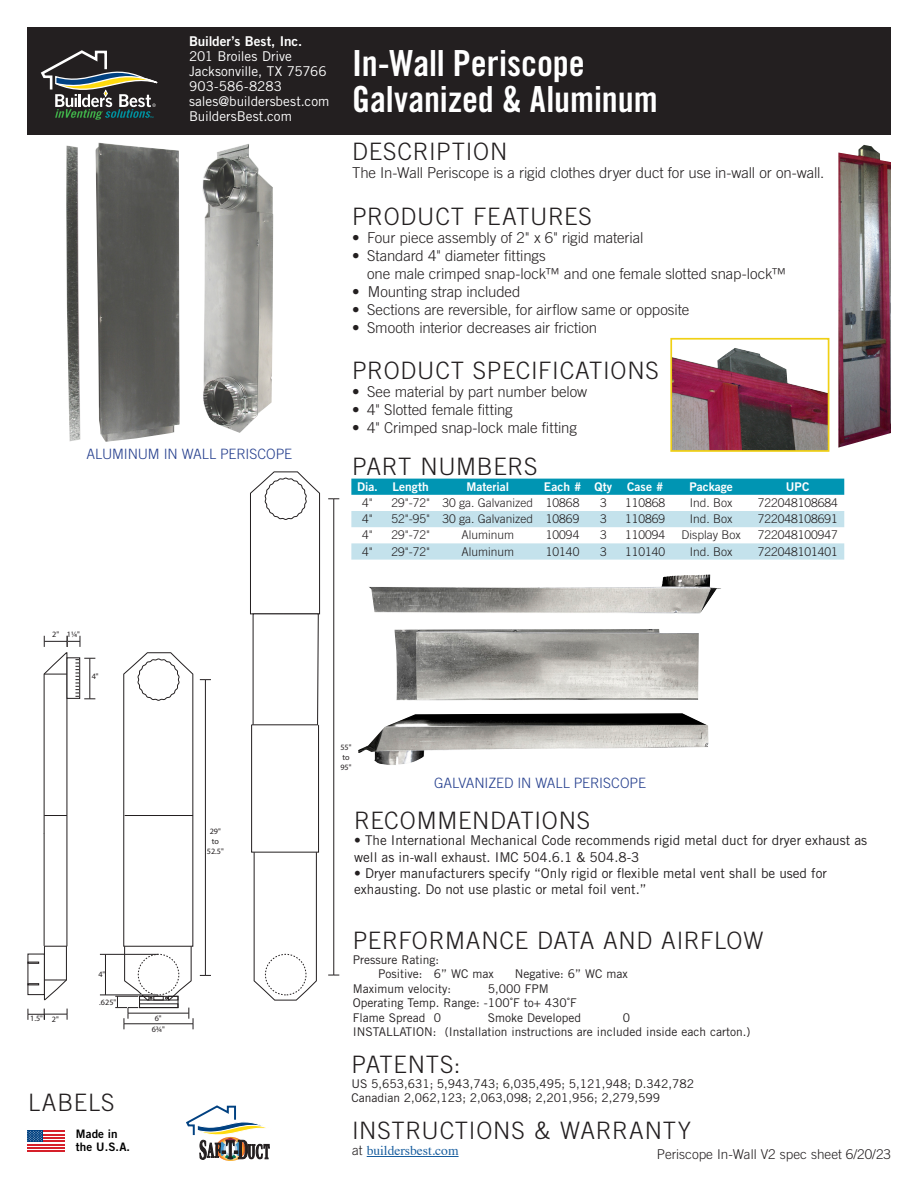
<style>
.page{position:relative;width:918px;height:1188px;background:#fff}
.page>*{position:absolute;margin:0;border:0;box-sizing:border-box;transform-origin:0 0}
.t1{font:36px "Trade Gothic LT Std Bd Cn 20";letter-spacing:-.005em;color:#fff}
.part_specs{font:300 24px "Trade Gothic LT Std";letter-spacing:.03em;color:#231f20}
.t2{font:300 15px "Trade Gothic LT Std";letter-spacing:-.005em;color:#231f20}
.Zoe_s_Caption_CENTER{font:300 14.25px "Trade Gothic LT Std";letter-spacing:-.01em;color:#253f8e}
.t3{font:13.5px/16.2px "Trade Gothic LT Std";color:#231f20}
.t4{font:13.5px "Trade Gothic LT Std";letter-spacing:-.005em;color:#fff}
.t5{font:300 13.5px "Trade Gothic LT Std";color:#231f20}
.t6{font:13.5px "Times";color:#175d9e}
.t7{font:13.5px "Trade Gothic LT Std Bd 2";letter-spacing:-.005em;color:#fff}
.Body_Text_3{font:12px "Trade Gothic LT Std";color:#231f20}
.t8{font:300 12px "Trade Gothic LT Std";color:#231f20}
.Table_Header_Paragra{font:12px "Trade Gothic LT Std Bd 2";letter-spacing:.005em;color:#fff}
.t9{font:11.7px/12.5px "Trade Gothic LT Std Bd 2";letter-spacing:.01em;color:#000}
.t10{font:8.1px/9.8px "Myriad Pro";color:#231f20}
.s1{font-family:"Trade Gothic LT Std";font-weight:300;color:#231f20}
</style>
<div class="page">
<div style="left:27px;top:1130px;width:38px;height:22px;background:linear-gradient(to right,#fff,#fff)"></div>
<hr style="left:43px;top:1130px;width:22px;height:2px;background:#d6202a">
<hr style="left:43px;top:1140px;width:22px;height:2px;background:#d6202a">
<hr style="left:27px;top:1144px;width:38px;height:1px;background:#d6202a">
<hr style="left:27px;top:1147px;width:38px;height:2px;background:#d6202a">
<hr style="left:27px;top:1150px;width:38px;height:2px;background:#d6202a">
<svg style="left:27px;top:1130px;width:15px;height:12px"></svg>
<svg style="left:27px;top:1131px;width:38px;height:10px"></svg>
<hr style="left:367px;top:1156px;width:92px;height:1px;background:#175d9e">
<div style="left:28px;top:28px;width:862px;height:106px;background:#231f20"></div>
<div style="left:27px;top:27px;width:864px;height:108px;border:2px solid #231f20"></div>
<svg style="left:40px;top:50px;width:118px;height:70px"></svg>
<svg style="left:186px;top:1105px;width:84px;height:56px"></svg>
<img style="left:66px;top:143px;width:207px;height:299px">
<div style="left:351px;top:479px;width:493px;height:16px;background:#0095b3"></div>
<svg style="left:351px;top:511px;width:493px;height:49px"></svg>
<img style="left:838px;top:145px;width:53px;height:303px">
<img style="left:673px;top:348px;width:153px;height:101px">
<div style="left:670px;top:338px;width:159px;height:114px;border:2px solid #f0d014"></div>
<svg style="left:250px;top:471px;width:70px;height:530px"></svg>
<hr style="left:334px;top:499px;width:1px;height:476px;background:#231f20">
<hr style="left:100px;top:954px;width:58px;height:1px;background:#231f20">
<hr style="left:100px;top:995px;width:58px;height:1px;background:#231f20">
<hr style="left:105px;top:954px;width:1px;height:41px;background:#231f20">
<svg style="left:28px;top:1009px;width:40px;height:11px"></svg>
<hr style="left:205px;top:680px;width:1px;height:295px;background:#231f20">
<svg style="left:28px;top:636px;width:67px;height:364px"></svg>
<svg style="left:115px;top:652px;width:79px;height:377px"></svg>
<div style="left:168px;top:996px;width:10px;height:4px;border:1px solid #231f20"></div>
<div style="left:139px;top:996px;width:39px;height:12px;border:1px solid #231f20"></div>
<img style="left:358px;top:575px;width:363px;height:190px">
<p class="t7" style="left:189px;top:33px;width:115px">Builder’s Best, Inc.</p>
<p class="t4" style="left:189px;top:49px;width:104px">201 Broiles Drive</p>
<p class="t4" style="left:189px;top:64px;width:139px">Jacksonville, TX 75766</p>
<p class="t4" style="left:189px;top:79px;width:95px">903-586-8283</p>
<p class="t4" style="left:189px;top:94px;width:142px">sales@buildersbest.com</p>
<p class="t4" style="left:189px;top:109px;width:105px">BuildersBest.com</p>
<p class="Zoe_s_Caption_CENTER" style="left:87px;top:445px;width:207px">ALUMINUM IN WALL PERISCOPE</p>
<p class="t1" style="left:352px;top:41px;width:234px">In-Wall Periscope</p>
<p class="t1" style="left:352px;top:77px;width:307px">Galvanized &amp; Aluminum</p>
<p class="part_specs" style="left:352px;top:137px;width:157px">DESCRIPTION</p>
<p class="t2" style="left:352px;top:163px;width:474px">The In-Wall Periscope is a rigid clothes dryer duct for use in-wall or on-wall.</p>
<p class="part_specs" style="left:352px;top:202px;width:241px">PRODUCT FEATURES</p>
<p class="t2" style="left:352px;top:228px;width:293px">• Four piece assembly of 2" x 6" rigid material</p>
<p class="t2" style="left:352px;top:246px;width:195px">• Standard 4" diameter fittings</p>
<p class="t2" style="left:367px;top:264px;width:421px">one male crimped snap-lock™ and one female slotted snap-lock™</p>
<p class="t2" style="left:352px;top:282px;width:170px">• Mounting strap included</p>
<p class="t2" style="left:352px;top:300px;width:339px">• Sections are reversible, for airflow same or opposite</p>
<p class="t2" style="left:352px;top:318px;width:247px">• Smooth interior decreases air friction</p>
<p class="part_specs" style="left:352px;top:357px;width:308px">PRODUCT SPECIFICATIONS</p>
<p class="t2" style="left:352px;top:383px;width:237px">• See material by part number below</p>
<p class="t2" style="left:352px;top:401px;width:162px">• 4" Slotted female fitting</p>
<p class="t2" style="left:352px;top:419px;width:226px">• 4" Crimped snap-lock male fitting</p>
<p class="part_specs" style="left:352px;top:453px;width:187px">PART NUMBERS</p>
<p class="Table_Header_Paragra" style="left:357px;top:479px;width:22px">Dia.</p>
<p class="Table_Header_Paragra" style="left:392px;top:479px;width:38px">Length</p>
<p class="Table_Header_Paragra" style="left:466px;top:479px;width:44px">Material</p>
<p class="Table_Header_Paragra" style="left:544px;top:479px;width:39px">Each #</p>
<p class="Table_Header_Paragra" style="left:594px;top:479px;width:19px">Qty</p>
<p class="Table_Header_Paragra" style="left:627px;top:479px;width:38px">Case #</p>
<p class="Table_Header_Paragra" style="left:689px;top:479px;width:45px">Package</p>
<p class="Table_Header_Paragra" style="left:786px;top:479px;width:25px">UPC</p>
<p class="t8" style="left:362px;top:496px;width:12px">4"</p>
<p class="t8" style="left:391px;top:496px;width:40px">29"-72"</p>
<p class="t8" style="left:442px;top:496px;width:92px">30 ga. Galvanized</p>
<p class="t8" style="left:546px;top:496px;width:35px">10868</p>
<p class="t8" style="left:600px;top:496px;width:8px">3</p>
<p class="t8" style="left:625px;top:496px;width:42px">110868</p>
<p class="t8" style="left:690px;top:496px;width:44px">Ind. Box</p>
<p class="t8" style="left:758px;top:496px;width:82px">722048108684</p>
<p class="t8" style="left:362px;top:512px;width:12px">4"</p>
<p class="t8" style="left:391px;top:512px;width:40px">52"-95"</p>
<p class="t8" style="left:442px;top:512px;width:92px">30 ga. Galvanized</p>
<p class="t8" style="left:546px;top:512px;width:35px">10869</p>
<p class="t8" style="left:600px;top:512px;width:8px">3</p>
<p class="t8" style="left:625px;top:512px;width:42px">110869</p>
<p class="t8" style="left:690px;top:512px;width:44px">Ind. Box</p>
<p class="t8" style="left:758px;top:512px;width:82px">722048108691</p>
<p class="t8" style="left:362px;top:528px;width:12px">4"</p>
<p class="t8" style="left:391px;top:528px;width:40px">29"-72"</p>
<p class="t8" style="left:461px;top:528px;width:54px">Aluminum</p>
<p class="t8" style="left:546px;top:528px;width:35px">10094</p>
<p class="t8" style="left:600px;top:528px;width:8px">3</p>
<p class="t8" style="left:625px;top:528px;width:42px">110094</p>
<p class="t8" style="left:682px;top:528px;width:61px">Display Box</p>
<p class="t8" style="left:758px;top:528px;width:82px">722048100947</p>
<p class="t8" style="left:362px;top:544px;width:12px">4"</p>
<p class="t8" style="left:391px;top:544px;width:40px">29"-72"</p>
<p class="t8" style="left:461px;top:544px;width:54px">Aluminum</p>
<p class="t8" style="left:546px;top:544px;width:35px">10140</p>
<p class="t8" style="left:600px;top:544px;width:8px">3</p>
<p class="t8" style="left:625px;top:544px;width:42px">110140</p>
<p class="t8" style="left:690px;top:544px;width:44px">Ind. Box</p>
<p class="t8" style="left:758px;top:544px;width:82px">722048101401</p>
<p class="t10" style="left:52px;top:629px;width:8px">2"</p>
<p class="t10" style="left:67px;top:629px;width:15px">1¼"</p>
<p class="t10" style="left:92px;top:671px;width:8px">4"</p>
<p class="t10" style="left:207px;top:826px;width:18px;text-align:center">29" to<br>52.5"</p>
<p class="t10" style="left:30px;top:1013px;width:30px">1.5" 2"</p>
<p class="t10" style="left:98px;top:969px;width:8px">4"</p>
<p class="t10" style="left:99px;top:997px;width:18px">.625"</p>
<p class="t10" style="left:155px;top:1013px;width:8px">6"</p>
<p class="t10" style="left:152px;top:1024px;width:15px">6¾"</p>
<p class="part_specs" style="left:28px;top:1088px;width:88px">LABELS</p>
<p class="t9" style="left:76px;top:1128px;width:56px">Made in the U.S.A.</p>
<p class="t10" style="left:340px;top:742px;width:13px">55" to<br>95"</p>
<p class="Zoe_s_Caption_CENTER" style="left:434px;top:774px;width:213px">GALVANIZED IN WALL PERISCOPE</p>
<p class="part_specs" style="left:354px;top:806px;width:238px">RECOMMENDATIONS</p>
<p class="t3" style="left:354px;top:832px;width:514px">• The International Mechanical Code recommends rigid metal duct for dryer exhaust as well as in-wall exhaust. IMC 504.6.1 &amp; 504.8-3</p>
<p class="t3" style="left:354px;top:865px;width:474px">• Dryer manufacturers specify “Only rigid or flexible metal vent shall be used for exhausting. Do not use plastic or metal foil vent.”</p>
<p class="part_specs" style="left:353px;top:927px;width:412px">PERFORMANCE DATA AND AIRFLOW</p>
<p class="Body_Text_3" style="left:353px;top:952px;width:88px">Pressure Rating:</p>
<p class="Body_Text_3" style="left:378px;top:967px;width:117px">Positive: 6” WC max</p>
<p class="Body_Text_3" style="left:515px;top:967px;width:115px">Negative: 6” WC max</p>
<p class="Body_Text_3" style="left:353px;top:981px;width:100px">Maximum velocity:</p>
<p class="Body_Text_3" style="left:488px;top:981px;width:63px">5,000 FPM</p>
<p class="Body_Text_3" style="left:353px;top:996px;width:226px">Operating Temp. Range: -100˚F to+ 430˚F</p>
<p class="Body_Text_3" style="left:353px;top:1010px;width:90px">Flame Spread 0</p>
<p class="Body_Text_3" style="left:488px;top:1010px;width:95px">Smoke Developed</p>
<p class="Body_Text_3" style="left:623px;top:1010px;width:9px">0</p>
<p class="Body_Text_3" style="left:353px;top:1025px;width:399px">INSTALLATION: (Installation instructions are included inside each carton.)</p>
<p class="part_specs" style="left:351px;top:1051px;width:111px">PATENTS:</p>
<p class="Body_Text_3" style="left:351px;top:1076px;width:344px">US 5,653,631; 5,943,743; 6,035,495; 5,121,948; D.342,782</p>
<p class="Body_Text_3" style="left:351px;top:1091px;width:310px">Canadian 2,062,123; 2,063,098; 2,201,956; 2,279,599</p>
<p class="part_specs" style="left:352px;top:1116px;width:341px">INSTRUCTIONS &amp; WARRANTY</p>
<p class="t6" style="left:352px;top:1138px;width:108px"><span class="s1">at</span> buildersbest.com</p>
<p class="t5" style="left:657px;top:1146px;width:236px">Periscope In-Wall V2 spec sheet 6/20/23</p>
</div>
